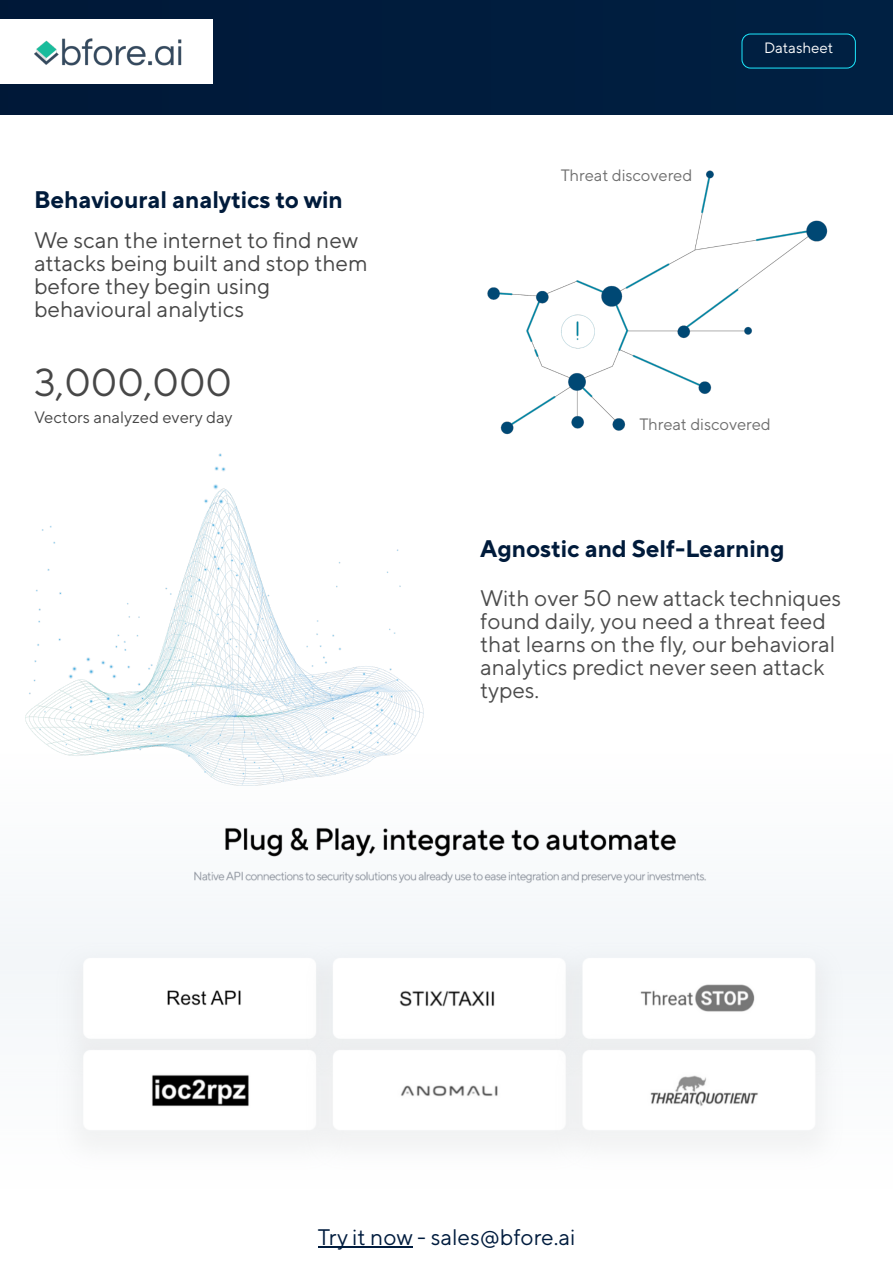
<style>
.page{position:relative;width:893px;height:1263px;background:#fff}
.page>*{position:absolute;margin:0;border:0;box-sizing:border-box;transform-origin:0 0}
.t1{font:39px "TT Norms Pro";color:#474747}
.t2{font:700 24px "TT Norms Pro";color:#001b3b}
.t3{font:22.5px/23.1px "TT Norms Pro";color:#4c4c4c}
.t4{font:22.5px/23.1px "TT Norms Pro";color:#474747}
.t5{font:22.5px "TT Norms Pro";color:#001c3e}
.t6{font:16.5px "TT Norms Pro";color:#707070}
.t7{font:16.5px "TT Norms Pro";color:#474747}
.t8{font:15px "TT Norms Pro";color:#fff}
</style>
<div class="page">
<div style="left:0;top:0;width:893px;height:114px;background:#001d3e"></div>
<hr style="left:318px;top:1246px;width:94px;height:2px;background:#001c3e">
<div style="left:742px;top:34px;width:113px;height:34px;border:1px solid #1de9ff;border-radius:9px"></div>
<div style="left:0;top:19px;width:213px;height:65px;background:#fff"></div>
<img style="left:34px;top:38px;width:148px;height:28px">
<img style="left:0;top:829px;width:893px;height:317px">
<img style="left:487px;top:170px;width:341px;height:224px">
<img style="left:0;top:392px;width:637px;height:478px">
<p class="t2" style="left:34px;top:191px;width:310px">Behavioural analytics to win</p>
<p class="t4" style="left:34px;top:232px;width:335px">We scan the internet to find new attacks being built and stop them before they begin using behavioural analytics</p>
<h1 class="t1" style="left:34px;top:368px;width:200px">3,000,000</h1>
<p class="t7" style="left:34px;top:412px;width:200px">Vectors analyzed every day</p>
<p class="t6" style="left:561px;top:169px;width:133px">Threat discovered</p>
<p class="t8" style="left:764px;top:42px;width:71px">Datasheet</p>
<p class="t6" style="left:639px;top:419px;width:133px">Threat discovered</p>
<p class="t2" style="left:480px;top:540px;width:306px">Agnostic and Self-Learning</p>
<p class="t3" style="left:480px;top:590px;width:363px">With over 50 new attack techniques found daily, you need a threat feed that learns on the fly, our behavioral analytics predict never seen attack types.</p>
<p class="t5" style="left:318px;top:1229px;width:259px">Try it now - sales@bfore.ai</p>
</div>
